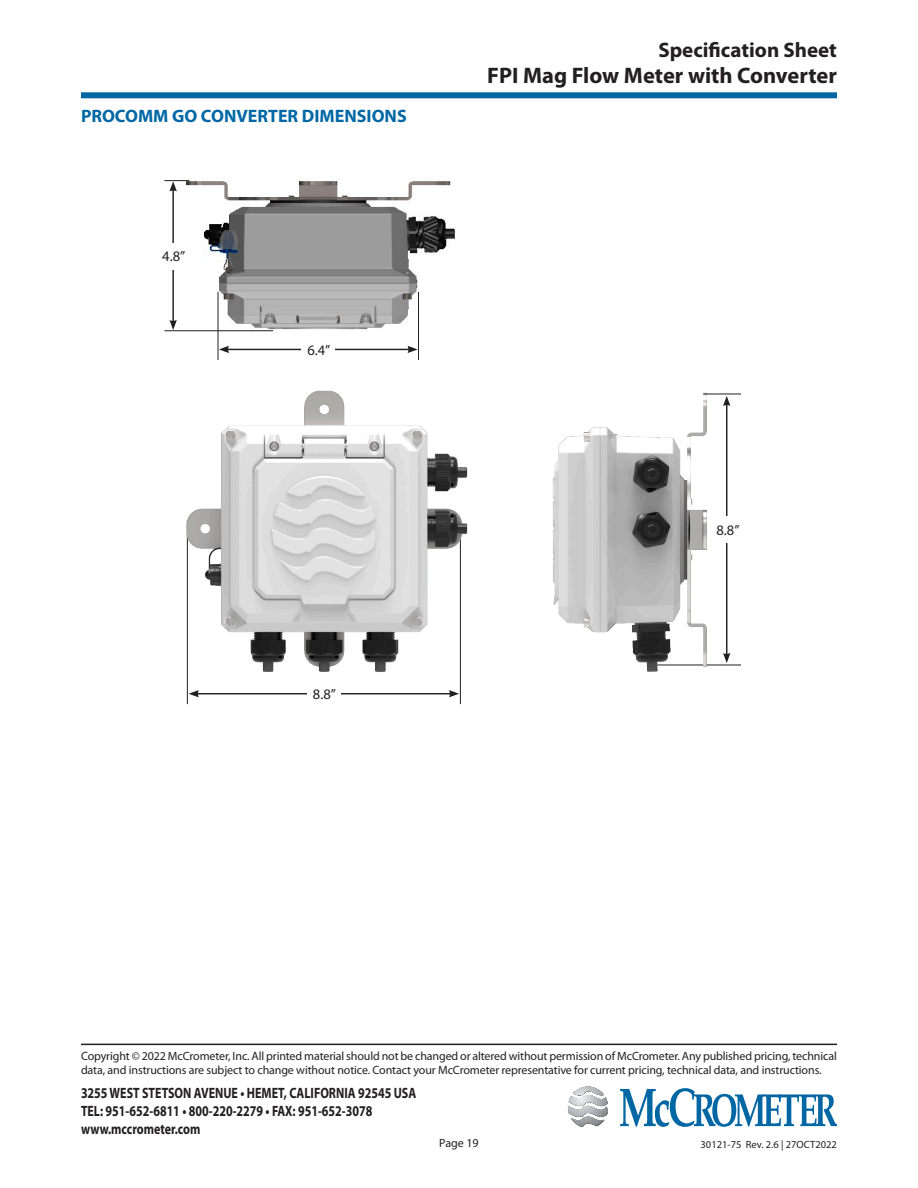
<style>
.page{position:relative;width:918px;height:1188px;background:#fff}
.page>*{position:absolute;margin:0;border:0;box-sizing:border-box;transform-origin:0 0}
.t1{font:700 22.5px "Myriad Pro";color:#231f20}
.t2{font:700 21px "Myriad Pro";color:#231f20}
.Heading_1{font:700 18px "Myriad Pro";color:#0067a5}
.t3{font:700 15px/18px "Myriad Pro";color:#231f20;scale:.8 1}
.t4{font:14.55px "Myriad Pro";color:#231f20}
.t5{font:12px/14.4px "Myriad Pro";letter-spacing:-.01em;color:#231f20}
.t6{font:10.5px "Myriad Pro";color:#231f20}
</style>
<div class="page">
<div style="left:81px;top:92px;width:756px;height:6px;background:#0066a4"></div>
<svg style="left:568px;top:1087px;width:40px;height:40px"></svg>
<svg style="left:620px;top:1088px;width:217px;height:39px"></svg>
<hr style="left:81px;top:1044px;width:756px;height:1px;background:#231f20">
<hr style="left:653px;top:665px;width:88px;height:1px;background:#231f20">
<hr style="left:705px;top:394px;width:36px;height:1px;background:#231f20">
<hr style="left:726px;top:404px;width:1px;height:251px;background:#231f20">
<svg style="left:723px;top:396px;width:7px;height:10px"></svg>
<svg style="left:723px;top:653px;width:7px;height:10px"></svg>
<div style="left:714px;top:516px;width:27px;height:27px;background:#fff"></div>
<img style="left:553px;top:392px;width:162px;height:280px">
<hr style="left:187px;top:520px;width:1px;height:184px;background:#231f20">
<hr style="left:460px;top:527px;width:1px;height:177px;background:#231f20">
<hr style="left:197px;top:693px;width:254px;height:1px;background:#231f20">
<svg style="left:189px;top:690px;width:10px;height:7px"></svg>
<svg style="left:449px;top:690px;width:10px;height:7px"></svg>
<div style="left:307px;top:681px;width:34px;height:26px;background:#fff"></div>
<img style="left:186px;top:390px;width:282px;height:285px">
<img style="left:180px;top:180px;width:275px;height:180px">
<hr style="left:164px;top:330px;width:109px;height:1px;background:#231f20">
<hr style="left:218px;top:292px;width:1px;height:68px;background:#231f20">
<hr style="left:418px;top:292px;width:1px;height:68px;background:#231f20">
<hr style="left:172px;top:189px;width:2px;height:133px;background:#231f20">
<svg style="left:164px;top:180px;width:25px;height:11px"></svg>
<svg style="left:169px;top:320px;width:8px;height:10px"></svg>
<hr style="left:227px;top:349px;width:183px;height:1px;background:#231f20">
<svg style="left:219px;top:346px;width:10px;height:7px"></svg>
<svg style="left:407px;top:346px;width:11px;height:7px"></svg>
<div style="left:159px;top:243px;width:28px;height:26px;background:#fff"></div>
<div style="left:301px;top:336px;width:34px;height:27px;background:#fff"></div>
<p class="Heading_1" style="left:81px;top:104px;width:327px">PROCOMM GO CONVERTER DIMENSIONS</p>
<p class="t4" style="left:162px;top:248px;width:25px">4.8”</p>
<p class="t4" style="left:307px;top:341px;width:25px">6.4”</p>
<p class="t4" style="left:313px;top:685px;width:25px">8.8”</p>
<h2 class="t2" style="left:658px;top:36px;width:180px">Specification Sheet</h2>
<h1 class="t1" style="left:487px;top:61px;width:351px">FPI Mag Flow Meter with Converter</h1>
<p class="t4" style="left:610px;top:60px;width:32px">6.94"</p>
<p class="t4" style="left:716px;top:521px;width:25px">8.8”</p>
<p class="t5" style="left:81px;top:1048px;width:757px">Copyright © 2022 McCrometer, Inc. All printed material should not be changed or altered without permission of McCrometer. Any published pricing, technical data, and instructions are subject to change without notice. Contact your McCrometer representative for current pricing, technical data, and instructions.</p>
<p class="t3" style="left:81px;top:1083px;width:421px">3255 WEST STETSON AVENUE • HEMET, CALIFORNIA 92545 USA<br>TEL: 951-652-6811 • 800-220-2279 • FAX: 951-652-3078 www.mccrometer.com</p>
<p class="t5" style="left:439px;top:1136px;width:41px">Page 19</p>
<p class="t6" style="left:701px;top:1138px;width:138px">30121-75 Rev. 2.6 | 27OCT2022</p>
</div>
